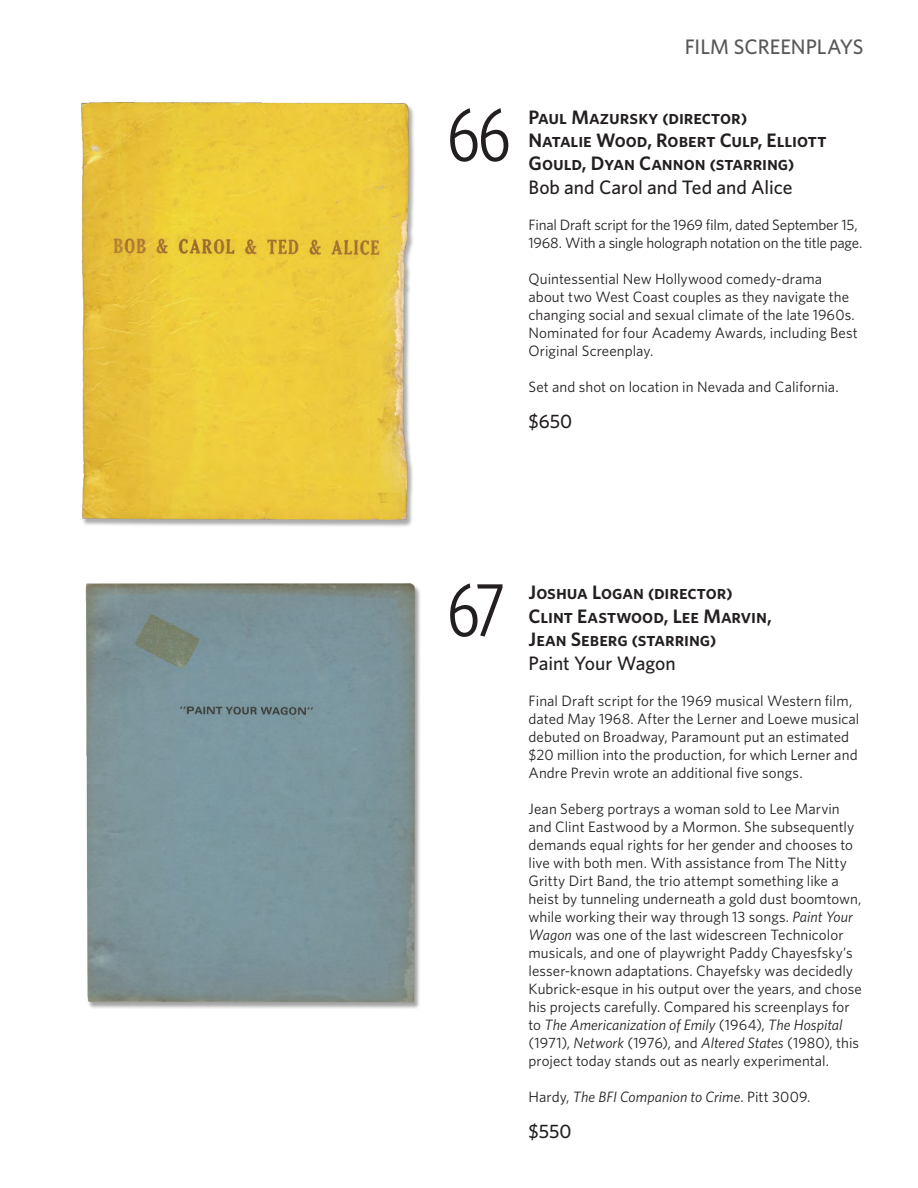
<style>
.page{position:relative;width:918px;height:1188px;background:#fff}
.page>*{position:absolute;margin:0;border:0;box-sizing:border-box;transform-origin:0 0}
.numbers{font:condensed 75px "Whitney HTF";color:#231f20}
.t1{font:500 21px "Whitney HTF";letter-spacing:-.005em;color:#57585a}
.author{font:19.5px/23.4px "Whitney HTF Semi Bold SC";color:#231f20}
.price{font:500 19.5px "Whitney HTF";letter-spacing:-.005em;color:#231f20}
.body_copy{font:15px/18px "Whitney HTF";letter-spacing:.005em;color:#231f20}
.body_copy-2{font:15px/18px "Whitney HTF";letter-spacing:-.015em;color:#231f20}
.body_copy-3{font:italic 15px "Whitney HTF";letter-spacing:.005em;color:#231f20}
.s1{font-style:italic}
.s2{font-style:normal}
</style>
<div class="page">
<img style="left:81px;top:103px;width:333px;height:424px">
<img style="left:85px;top:583px;width:335px;height:426px">
<p class="t1" style="left:685px;top:34px;width:180px">FILM SCREENPLAYS</p>
<p class="numbers" style="left:448px;top:93px;width:64px">66</p>
<p class="author" style="left:529px;top:105px;width:220px">Paul Mazursky (director)</p>
<p class="author" style="left:529px;top:128px;width:300px">Natalie Wood, Robert Culp, Elliott<br>Gould, Dyan Cannon (starring)</p>
<p class="price" style="left:529px;top:175px;width:265px">Bob and Carol and Ted and Alice</p>
<p class="body_copy-2" style="left:529px;top:215px;width:335px">Final Draft script for the 1969 film, dated September 15,<br>1968. With a single holograph notation on the title page.</p>
<p class="body_copy" style="left:529px;top:269px;width:331px">Quintessential New Hollywood comedy-drama about two West Coast couples as they navigate the changing social and sexual climate of the late 1960s.<br>Nominated for four Academy Awards, including Best Original Screenplay.</p>
<p class="body_copy" style="left:529px;top:377px;width:312px">Set and shot on location in Nevada and California.</p>
<p class="price" style="left:529px;top:409px;width:45px">$650</p>
<p class="numbers" style="left:448px;top:568px;width:58px">67</p>
<p class="author" style="left:529px;top:580px;width:206px">Joshua Logan (director)</p>
<p class="author" style="left:529px;top:604px;width:245px">Clint Eastwood, Lee Marvin,<br>Jean Seberg (starring)</p>
<p class="price" style="left:529px;top:651px;width:149px">Paint Your Wagon</p>
<p class="body_copy" style="left:529px;top:691px;width:332px">Final Draft script for the 1969 musical Western film, dated May 1968. After the Lerner and Loewe musical debuted on Broadway, Paramount put an estimated $20 million into the production, for which Lerner and Andre Previn wrote an additional five songs.</p>
<p class="body_copy" style="left:529px;top:799px;width:335px">Jean Seberg portrays a woman sold to Lee Marvin and Clint Eastwood by a Mormon. She subsequently demands equal rights for her gender and chooses to live with both men. With assistance from The Nitty Gritty Dirt Band, the trio attempt something like a heist by tunneling underneath a gold dust boomtown, while working their way through 13 songs. <span class="s1">Paint Your Wagon</span> was one of the last widescreen Technicolor musicals, and one of playwright Paddy Chayesfsky’s lesser-known adaptations. Chayefsky was decidedly Kubrick-esque in his output over the years, and chose his projects carefully. Compared his screenplays for to <span class="s1">The Americanization of Emily</span> (1964), <span class="s1">The Hospital </span>(1971), <span class="s1">Network</span> (1976), and <span class="s1">Altered States</span> (1980), this project today stands out as nearly experimental.</p>
<p class="body_copy-3" style="left:529px;top:1088px;width:283px"><span class="s2">Hardy,</span> The BFI Companion to Crime<span class="s2">. Pitt 3009.</span></p>
<p class="price" style="left:529px;top:1119px;width:44px">$550</p>
</div>
